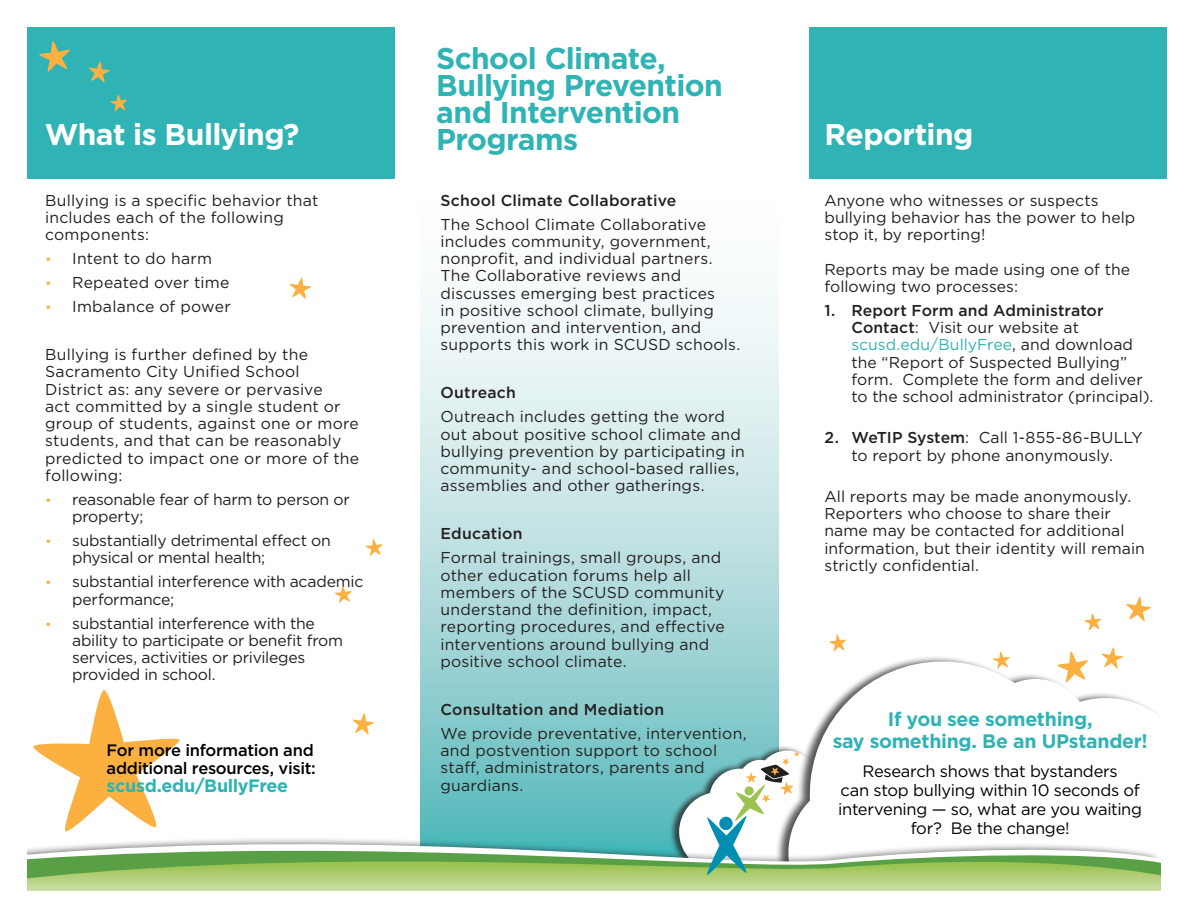
<style>
.page{position:relative;width:1188px;height:918px;background:#fff}
.page>*{position:absolute;margin:0;border:0;box-sizing:border-box;transform-origin:0 0}
.t1{font:700 30px/27px "Gotham";letter-spacing:-.02em;color:#30b3b5}
.t2{font:700 30px "Gotham";letter-spacing:-.02em;color:#fff}
.sub_1{font:700 19.5px/22.4px "Gotham";letter-spacing:-.015em;color:#30b3b5;text-align:center}
.sub_1-2{font:700 18px "Gotham";letter-spacing:-.02em;color:#30b3b5}
.sub_1-3{font:16.5px/19px "Gotham";letter-spacing:-.02em;color:#000;text-align:center}
.sub_1-4{font:500 16.5px/18px "Gotham";letter-spacing:-.02em;color:#000}
.bullet{font:15.75px/17.2px "Gotham";letter-spacing:.005em;color:#231f20}
.bullet-2{font:15.75px/17.2px "Gotham";letter-spacing:-.015em;color:#231f20}
.bullet-3{font:15.75px/17.2px "Gotham";letter-spacing:-.02em;color:#231f20}
.bullet-4{font:500 15.75px "Gotham";letter-spacing:.015em;color:#231f20}
.s1{font-size:13.5px;color:#fbb03f}
.s2{font-weight:500}
.s3{color:#30b3b5}
</style>
<div class="page">
<svg style="left:421px;top:295px;width:357px;height:395px;background:#cae6e7"></svg>
<svg style="left:847px;top:657px;width:220px;height:33px"></svg>
<div style="left:27px;top:27px;width:367px;height:152px;background:#30b3b5"></div>
<svg style="left:88px;top:61px;width:22px;height:22px"></svg>
<svg style="left:39px;top:41px;width:31px;height:31px"></svg>
<svg style="left:110px;top:94px;width:18px;height:18px"></svg>
<svg style="left:365px;top:539px;width:18px;height:17px"></svg>
<svg style="left:1126px;top:597px;width:26px;height:25px"></svg>
<svg style="left:1101px;top:647px;width:23px;height:22px"></svg>
<svg style="left:1057px;top:651px;width:32px;height:32px"></svg>
<svg style="left:1084px;top:613px;width:18px;height:18px"></svg>
<svg style="left:993px;top:652px;width:17px;height:17px"></svg>
<svg style="left:829px;top:634px;width:18px;height:18px"></svg>
<svg style="left:290px;top:277px;width:22px;height:22px"></svg>
<svg style="left:334px;top:586px;width:18px;height:17px"></svg>
<div style="left:810px;top:27px;width:357px;height:152px;background:#30b3b5"></div>
<svg style="left:27px;top:690px;width:1134px;height:201px"></svg>
<p class="t1" style="left:436px;top:45px;width:288px">School Climate,<br>Bullying Prevention and Intervention</p>
<p class="t2" style="left:45px;top:115px;width:256px">What is Bullying?</p>
<p class="t1" style="left:436px;top:126px;width:144px">Programs</p>
<p class="bullet-4" style="left:440px;top:190px;width:238px">School Climate Collaborative</p>
<p class="bullet" style="left:440px;top:215px;width:301px">The School Climate Collaborative includes community, government, nonprofit, and individual partners.<br>The Collaborative reviews and discusses emerging best practices<br>in positive school climate, bullying prevention and intervention, and supports this work in SCUSD schools.</p>
<p class="bullet-4" style="left:440px;top:382px;width:77px">Outreach</p>
<p class="bullet" style="left:440px;top:408px;width:306px">Outreach includes getting the word out about positive school climate and bullying prevention by participating in community- and school-based rallies, assemblies and other gatherings.</p>
<p class="bullet-4" style="left:440px;top:523px;width:84px">Education</p>
<p class="bullet" style="left:440px;top:549px;width:286px">Formal trainings, small groups, and other education forums help all members of the SCUSD community understand the definition, impact, reporting procedures, and effective interventions around bullying and positive school climate.</p>
<p class="bullet-4" style="left:440px;top:699px;width:225px">Consultation and Mediation</p>
<p class="bullet" style="left:440px;top:724px;width:308px">We provide preventative, intervention, and postvention support to school staff, administrators, parents and guardians.</p>
<p class="bullet" style="left:45px;top:191px;width:275px">Bullying is a specific behavior that includes each of the following components:</p>
<p class="bullet" style="left:45px;top:250px;width:168px"><span class="s1">•</span> Intent to do harm</p>
<p class="bullet" style="left:45px;top:274px;width:186px"><span class="s1">•</span> Repeated over time</p>
<p class="bullet" style="left:45px;top:298px;width:187px"><span class="s1">•</span> Imbalance of power</p>
<p class="bullet" style="left:45px;top:346px;width:316px">Bullying is further defined by the<br>Sacramento City Unified School<br>District as: any severe or pervasive<br>act committed by a single student or group of students, against one or more students, and that can be reasonably predicted to impact one or more of the following:</p>
<p class="bullet-2" style="left:72px;top:490px;width:279px;text-indent:-27px"><span class="s1">•</span> reasonable fear of harm to person or property;</p>
<p class="bullet-2" style="left:72px;top:532px;width:260px;text-indent:-27px"><span class="s1">•</span> substantially detrimental effect on physical or mental health;</p>
<p class="bullet-2" style="left:72px;top:573px;width:293px;text-indent:-27px"><span class="s1">•</span> substantial interference with academic performance;</p>
<p class="bullet-3" style="left:72px;top:614px;width:272px;text-indent:-27px"><span class="s1">•</span> substantial interference with the ability to participate or benefit from services, activities or privileges provided in school.</p>
<p class="sub_1-4" style="left:107px;top:741px;width:211px">For more information and additional resources, visit:</p>
<p class="sub_1-2" style="left:107px;top:774px;width:183px">scusd.edu/BullyFree</p>
<p class="t2" style="left:825px;top:115px;width:150px">Reporting</p>
<p class="bullet" style="left:824px;top:191px;width:312px">Anyone who witnesses or suspects bullying behavior has the power to help stop it, by reporting!</p>
<p class="bullet" style="left:824px;top:260px;width:307px">Reports may be made using one of the following two processes:</p>
<p class="bullet" style="left:851px;top:301px;width:303px;text-indent:-27px"><span class="s2">1. Report Form and Administrator Contact</span>: Visit our website at <span class="s3">scusd.edu/BullyFree</span>, and download the “Report of Suspected Bullying” form. Complete the form and deliver to the school administrator (principal).</p>
<p class="bullet" style="left:824px;top:429px;width:320px;text-align:center"><span class="s2">2. WeTIP System</span>: Call 1-855-86-BULLY to report by phone anonymously.</p>
<p class="bullet" style="left:824px;top:487px;width:322px">All reports may be made anonymously.<br>Reporters who choose to share their name may be contacted for additional information, but their identity will remain strictly confidential.</p>
<p class="sub_1" style="left:833px;top:707px;width:316px">If you see something,<br>say something. Be an UPstander!</p>
<p class="sub_1-3" style="left:838px;top:761px;width:305px">Research shows that bystanders<br>can stop bullying within 10 seconds of intervening — so, what are you waiting for? Be the change!</p>
</div>
